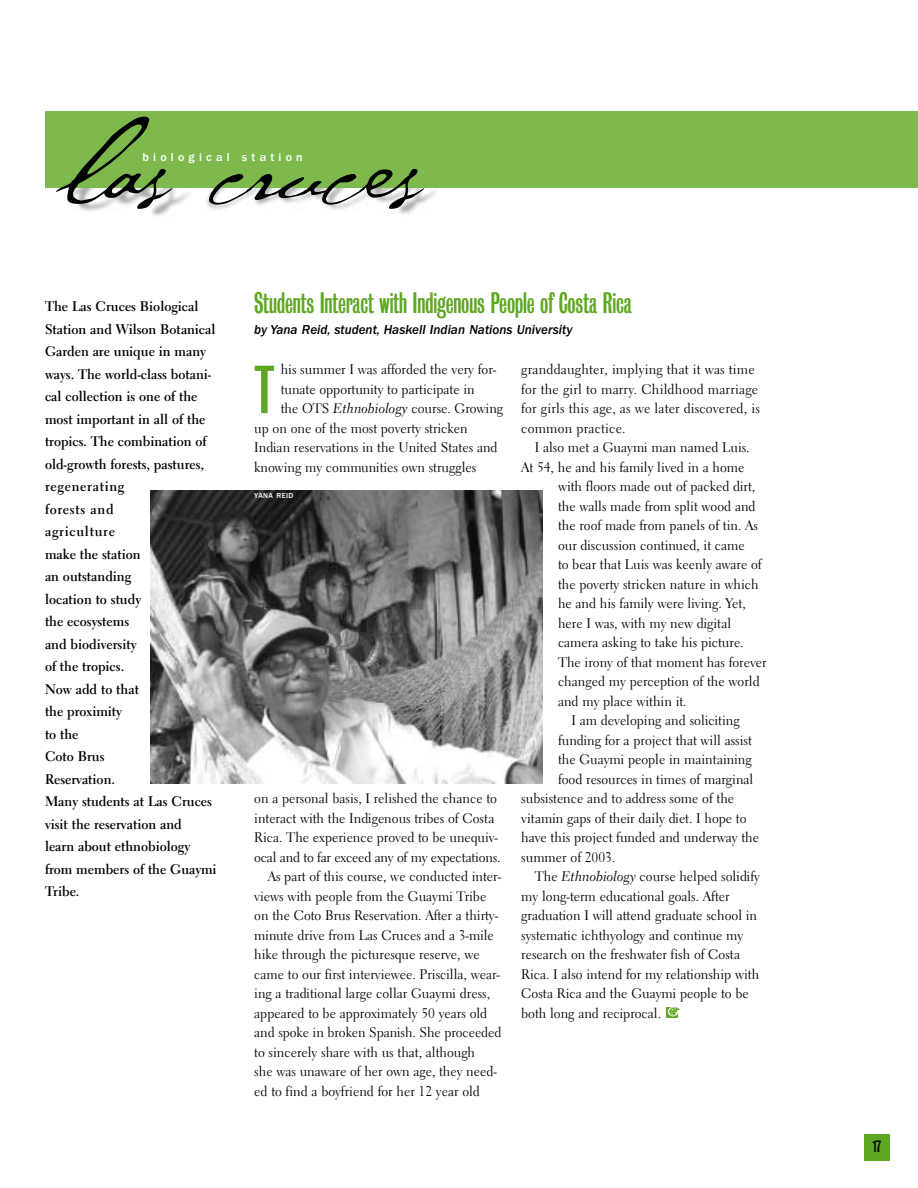
<style>
.page{position:relative;width:918px;height:1188px;background:#fff}
.page>*{position:absolute;margin:0;border:0;box-sizing:border-box;transform-origin:0 0}
.t1{font:120px "Cezanne";letter-spacing:-.01em;color:#000}
.t2{font:61.65px "Bureau Grot One Three";color:#5ea722}
.t3{font:27px "Bureau Grot One Three";letter-spacing:-.005em;color:#5ea722}
.t4{font:15px "Bureau Grot One Three";color:#000}
.t5{font:13.8px/19.5px "Electra LH";color:#000}
.t6{font:700 13.8px/22.5px "Electra LH";color:#000}
.t7{font:italic 500 13.5px "Franklin Gothic";color:#000}
.t8{font:500 12px "Franklin Gothic";letter-spacing:.35em;color:#fff}
.t9{font:500 7.5px "Franklin Gothic";letter-spacing:.06em;color:#fff}
.s1{font-family:"Electra LH Cursive"}
</style>
<div class="page">
<div style="left:864px;top:1134px;width:26px;height:27px;background:#5ea722"></div>
<img style="left:45px;top:187px;width:401px;height:29px">
<div style="left:45px;top:111px;width:873px;height:76px;background:#7eb94e"></div>
<svg style="left:667px;top:1007px;width:12px;height:11px"></svg>
<img style="left:151px;top:490px;width:392px;height:293px">
<h1 class="t1" style="left:59px;top:85px;width:364px">las cruces</h1>
<p class="t8" style="left:142px;top:153px;width:162px">biological station</p>
<p class="t6" style="left:45px;top:297px;width:173px">The Las Cruces Biological<br>Station and Wilson Botanical<br>Garden are unique in many ways. The world-class botani&shy;cal collection is one of the most important in all of the tropics. The combination of old-growth forests, pastures, regenerating<br>forests and<br>agriculture<br>make the station<br>an outstanding<br>location to study<br>the ecosystems<br>and biodiversity<br>of the tropics.<br>Now add to that<br>the proximity<br>to the<br>Coto Brus<br>Reservation.<br>Many students at Las Cruces visit the reservation and<br>learn about ethnobiology from members of the Guaymi<br>Tribe.</p>
<h3 class="t3" style="left:254px;top:294px;width:379px">Students Interact with Indigenous People of Costa Rica</h3>
<p class="t7" style="left:254px;top:325px;width:320px">by Yana Reid, student, Haskell Indian Nations University</p>
<h2 class="t2" style="left:254px;top:369px;width:22px">T</h2>
<p class="t5" style="left:281px;top:361px;width:217px">his summer I was afforded the very for-</p>
<p class="t5" style="left:281px;top:380px;width:196px">tunate opportunity to participate in</p>
<p class="t5" style="left:281px;top:400px;width:224px">the OTS <span class="s1">Ethnobiology</span> course. Growing</p>
<p class="t5" style="left:254px;top:419px;width:215px">up on one of the most poverty stricken</p>
<p class="t5" style="left:254px;top:439px;width:245px">Indian reservations in the United States and</p>
<p class="t5" style="left:254px;top:458px;width:224px">knowing my communities own struggles</p>
<p class="t9" style="left:254px;top:493px;width:41px">YANA REID</p>
<p class="t5" style="left:254px;top:790px;width:244px">on a personal basis, I relished the chance to</p>
<p class="t5" style="left:254px;top:809px;width:242px">interact with the Indigenous tribes of Costa</p>
<p class="t5" style="left:254px;top:829px;width:245px">Rica. The experience proved to be unequiv-</p>
<p class="t5" style="left:254px;top:848px;width:248px">ocal and to far exceed any of my expectations.</p>
<p class="t5" style="left:268px;top:868px;width:235px">As part of this course, we conducted inter-</p>
<p class="t5" style="left:254px;top:887px;width:234px">views with people from the Guaymi Tribe</p>
<p class="t5" style="left:254px;top:907px;width:246px">on the Coto Brus Reservation. After a thirty-</p>
<p class="t5" style="left:254px;top:926px;width:241px">minute drive from Las Cruces and a 3-mile</p>
<p class="t5" style="left:254px;top:946px;width:227px">hike through the picturesque reserve, we</p>
<p class="t5" style="left:254px;top:965px;width:247px">came to our first interviewee. Priscilla, wear-</p>
<p class="t5" style="left:254px;top:985px;width:237px">ing a traditional large collar Guaymi dress,</p>
<p class="t5" style="left:254px;top:1004px;width:235px">appeared to be approximately 50 years old</p>
<p class="t5" style="left:254px;top:1024px;width:249px">and spoke in broken Spanish. She proceeded</p>
<p class="t5" style="left:254px;top:1043px;width:222px">to sincerely share with us that, although</p>
<p class="t5" style="left:254px;top:1063px;width:244px">she was unaware of her own age, they need-</p>
<p class="t5" style="left:254px;top:1082px;width:227px">ed to find a boyfriend for her 12 year old</p>
<p class="t5" style="left:521px;top:361px;width:240px">granddaughter, implying that it was time for the girl to marry. Childhood marriage for girls this age, as we later discovered, is common practice.</p>
<p class="t5" style="left:535px;top:439px;width:216px">I also met a Guaymi man named Luis.</p>
<p class="t5" style="left:521px;top:458px;width:225px">At 54, he and his family lived in a home</p>
<p class="t5" style="left:558px;top:478px;width:199px">with floors made out of packed dirt,</p>
<p class="t5" style="left:558px;top:497px;width:199px">the walls made from split wood and</p>
<p class="t5" style="left:558px;top:517px;width:201px">the roof made from panels of tin. As</p>
<p class="t5" style="left:558px;top:536px;width:188px">our discussion continued, it came</p>
<p class="t5" style="left:558px;top:556px;width:205px">to bear that Luis was keenly aware of</p>
<p class="t5" style="left:558px;top:575px;width:202px">the poverty stricken nature in which</p>
<p class="t5" style="left:558px;top:595px;width:189px">he and his family were living. Yet,</p>
<p class="t5" style="left:558px;top:614px;width:175px">here I was, with my new digital</p>
<p class="t5" style="left:558px;top:634px;width:187px">camera asking to take his picture.</p>
<p class="t5" style="left:558px;top:653px;width:210px">The irony of that moment has forever</p>
<p class="t5" style="left:558px;top:673px;width:203px">changed my perception of the world</p>
<p class="t5" style="left:558px;top:692px;width:130px">and my place within it.</p>
<p class="t5" style="left:572px;top:712px;width:170px">I am developing and soliciting</p>
<p class="t5" style="left:558px;top:731px;width:195px">funding for a project that will assist</p>
<p class="t5" style="left:558px;top:751px;width:195px">the Guaymi people in maintaining</p>
<p class="t5" style="left:558px;top:770px;width:197px">food resources in times of marginal</p>
<p class="t5" style="left:521px;top:790px;width:215px">subsistence and to address some of the</p>
<p class="t5" style="left:521px;top:809px;width:227px">vitamin gaps of their daily diet. I hope to</p>
<p class="t5" style="left:521px;top:829px;width:239px">have this project funded and underway the</p>
<p class="t5" style="left:521px;top:848px;width:96px">summer of 2003.</p>
<p class="t5" style="left:535px;top:868px;width:227px">The <span class="s1">Ethnobiology</span> course helped solidify</p>
<p class="t5" style="left:521px;top:887px;width:210px">my long-term educational goals. After</p>
<p class="t5" style="left:521px;top:907px;width:237px">graduation I will attend graduate school in</p>
<p class="t5" style="left:521px;top:926px;width:224px">systematic ichthyology and continue my</p>
<p class="t5" style="left:521px;top:946px;width:221px">research on the freshwater fish of Costa</p>
<p class="t5" style="left:521px;top:965px;width:240px">Rica. I also intend for my relationship with</p>
<p class="t5" style="left:521px;top:985px;width:229px">Costa Rica and the Guaymi people to be</p>
<p class="t5" style="left:521px;top:1004px;width:141px">both long and reciprocal.</p>
<p class="t4" style="left:872px;top:1141px;width:10px">17</p>
</div>
